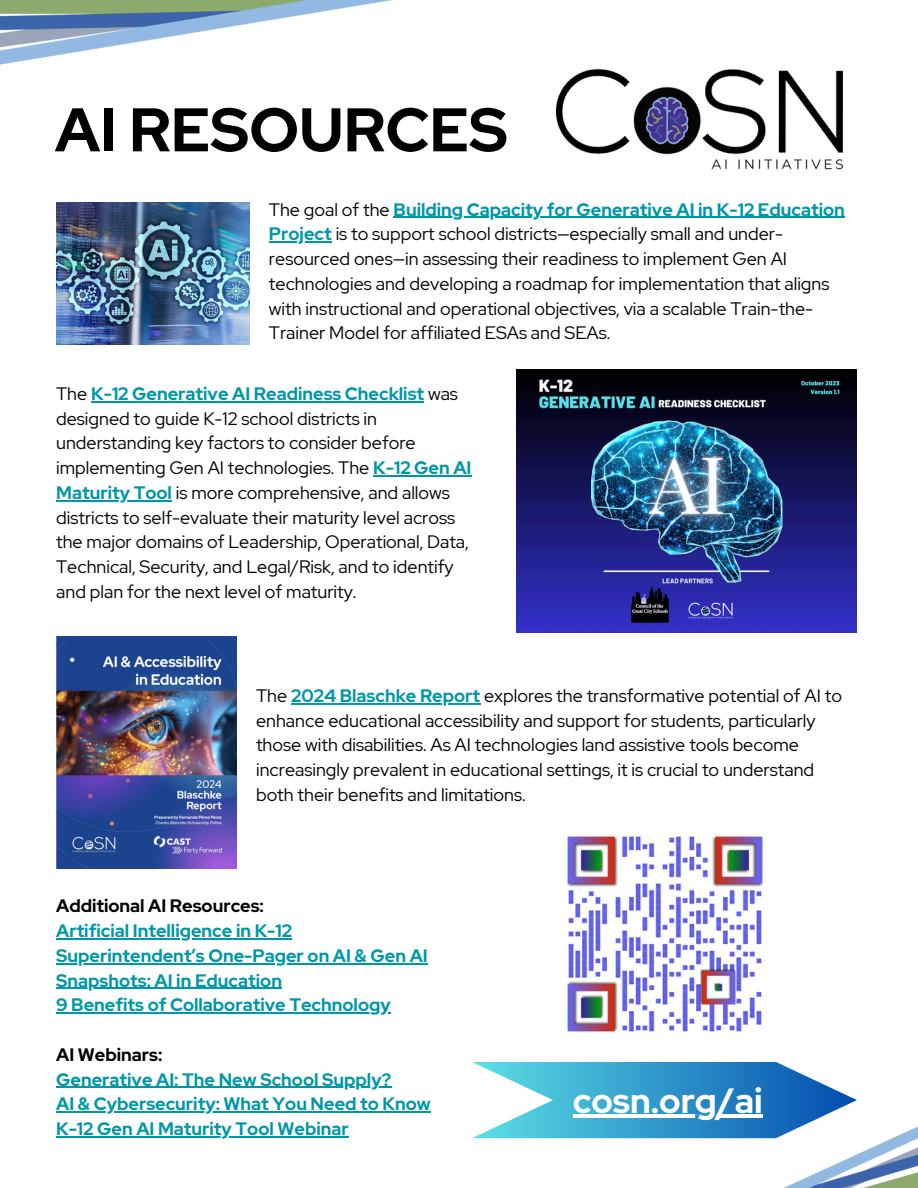
<style>
.page{position:relative;width:918px;height:1188px;background:#fff}
.page>*{position:absolute;margin:0;border:0;box-sizing:border-box;transform-origin:0 0}
.t1{font:700 61.35px "Red Hat Display";color:#000}
.t2{font:700 34.95px "Red Hat Display";color:#fff}
.t3{font:18px/24.8px "Red Hat Display";color:#000}
.t4{font:700 18px "Red Hat Display";color:#0097a7}
.t5{font:700 18px "Red Hat Display";color:#000}
.s1{font-weight:400;color:#000}
.s2{font-weight:700;color:#0097a7}
</style>
<div class="page">
<img style="left:516px;top:369px;width:341px;height:263px">
<img style="left:567px;top:836px;width:196px;height:196px">
<img style="left:0;top:0;width:392px;height:65px">
<img style="left:56px;top:202px;width:193px;height:142px">
<img style="left:56px;top:637px;width:180px;height:232px">
<svg style="left:472px;top:1062px;width:376px;height:76px"></svg>
<hr style="left:573px;top:1115px;width:190px;height:3px;background:#fff">
<img style="left:768px;top:1096px;width:150px;height:92px">
<img style="left:555px;top:68px;width:289px;height:102px">
<hr style="left:394px;top:217px;width:451px;height:1px;background:#0097a7">
<hr style="left:269px;top:242px;width:63px;height:1px;background:#0097a7">
<hr style="left:91px;top:401px;width:333px;height:1px;background:#0097a7">
<hr style="left:373px;top:475px;width:99px;height:1px;background:#0097a7">
<hr style="left:56px;top:500px;width:116px;height:1px;background:#0097a7">
<hr style="left:56px;top:938px;width:236px;height:1px;background:#0097a7">
<hr style="left:56px;top:963px;width:372px;height:1px;background:#0097a7">
<hr style="left:56px;top:988px;width:226px;height:1px;background:#0097a7">
<hr style="left:56px;top:1012px;width:335px;height:2px;background:#0097a7">
<hr style="left:56px;top:1087px;width:335px;height:1px;background:#0097a7">
<hr style="left:56px;top:1111px;width:375px;height:2px;background:#0097a7">
<hr style="left:56px;top:1136px;width:293px;height:1px;background:#0097a7">
<hr style="left:291px;top:703px;width:189px;height:1px;background:#0097a7">
<p class="t1" style="left:55px;top:89px;width:454px">AI RESOURCES</p>
<p class="t4" style="left:269px;top:197px;width:578px"><span class="s1">The goal of the</span> Building Capacity for Generative AI in K-12 Education</p>
<p class="t3" style="left:269px;top:222px;width:562px"><span class="s2">Project</span> is to support school districts—especially small and under&shy;resourced ones—in assessing their readiness to implement Gen AI technologies and developing a roadmap for implementation that aligns with instructional and operational objectives, via a scalable Train-the-Trainer Model for affiliated ESAs and SEAs.</p>
<p class="t3" style="left:56px;top:381px;width:417px">The <span class="s2">K-12 Generative AI Readiness Checklist</span> was designed to guide K-12 school districts in understanding key factors to consider before implementing Gen AI technologies. The <span class="s2">K-12 Gen AI</span></p>
<p class="t3" style="left:56px;top:480px;width:414px"><span class="s2">Maturity Tool</span> is more comprehensive, and allows districts to self-evaluate their maturity level across the major domains of Leadership, Operational, Data, Technical, Security, and Legal/Risk, and to identify and plan for the next level of maturity.</p>
<p class="t3" style="left:256px;top:683px;width:587px">The <span class="s2">2024 Blaschke Report</span> explores the transformative potential of AI to</p>
<p class="t3" style="left:256px;top:708px;width:561px">enhance educational accessibility and support for students, particularly those with disabilities. As AI technologies land assistive tools become increasingly prevalent in educational settings, it is crucial to understand both their benefits and limitations.</p>
<p class="t5" style="left:56px;top:894px;width:209px">Additional AI Resources:</p>
<p class="t4" style="left:56px;top:919px;width:237px">Artificial Intelligence in K-12</p>
<p class="t4" style="left:56px;top:943px;width:373px">Superintendent’s One-Pager on AI &amp; Gen AI</p>
<h3 class="t4" style="left:56px;top:968px;width:227px">Snapshots: AI in Education</h3>
<h3 class="t4" style="left:56px;top:993px;width:336px">9 Benefits of Collaborative Technology</h3>
<h3 class="t5" style="left:56px;top:1042px;width:108px">AI Webinars:</h3>
<h2 class="t4" style="left:56px;top:1067px;width:336px">Generative AI: The New School Supply?</h2>
<p class="t4" style="left:56px;top:1092px;width:376px">AI &amp; Cybersecurity: What You Need to Know</p>
<p class="t4" style="left:56px;top:1117px;width:294px">K-12 Gen AI Maturity Tool Webinar</p>
<h1 class="t2" style="left:573px;top:1077px;width:191px">cosn.org/ai</h1>
</div>
